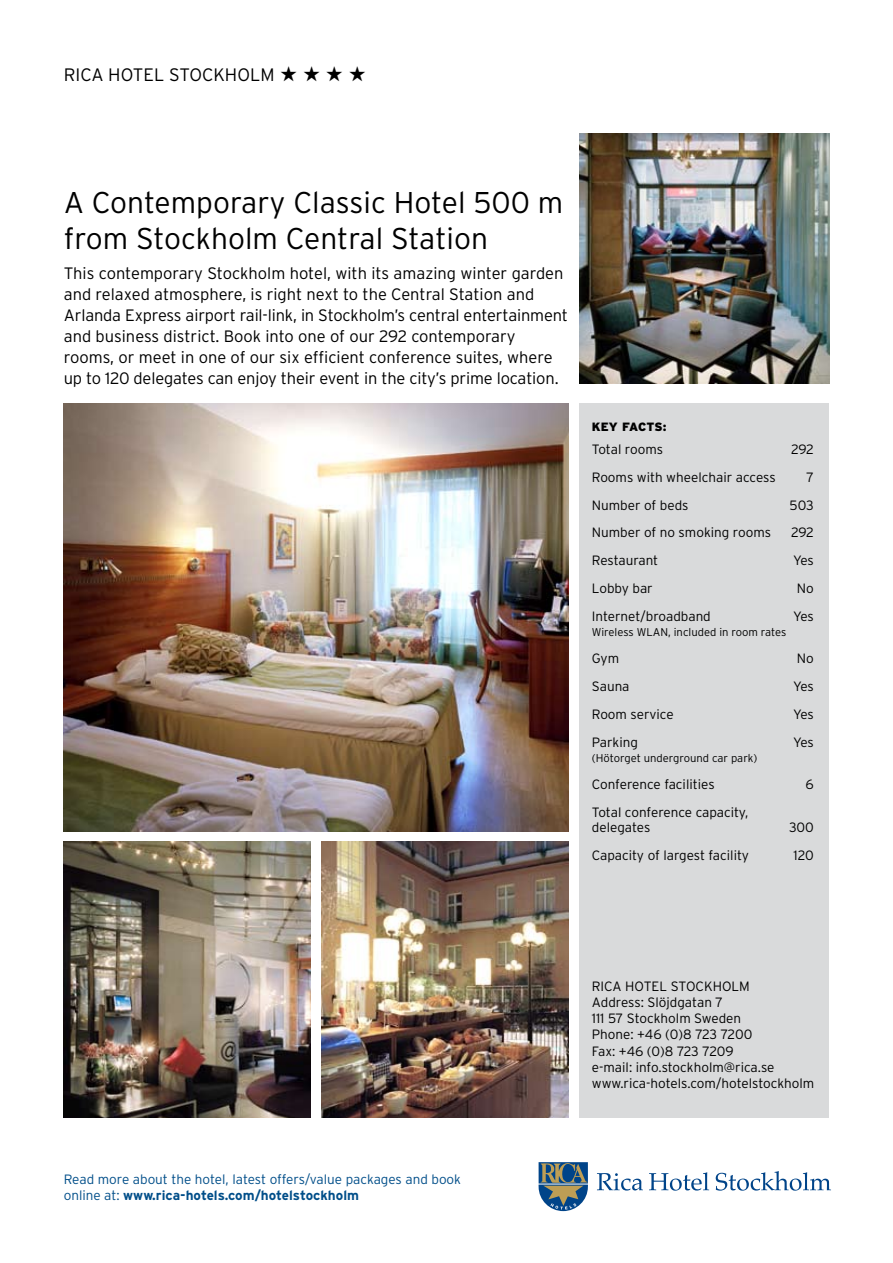
<style>
.page{position:relative;width:893px;height:1263px;background:#fff}
.page>*{position:absolute;margin:0;border:0;box-sizing:border-box;transform-origin:0 0}
.t1{font:300 30px/36px "Interstate";color:#000}
.t2{font:21px "Zapf Dingbats";color:#000}
.t3{font:300 18px "Interstate";color:#000}
.t4{font:300 16.5px/21px "Interstate";letter-spacing:-.01em;color:#000}
.t5{font:300 13.5px/16.2px "Interstate";color:#000}
.t6{font:300 13.5px/16.2px "Interstate";color:#004e89}
.t7{font:900 12px "Interstate";letter-spacing:-.005em;color:#000}
.t8{font:300 11.25px "Interstate";color:#000}
.s1{font-weight:700}
</style>
<div class="page">
<div style="left:579px;top:403px;width:250px;height:714px;background:#d9dadb"></div>
<img style="left:579px;top:133px;width:250px;height:250px">
<img style="left:322px;top:841px;width:246px;height:276px">
<img style="left:64px;top:403px;width:504px;height:429px">
<img style="left:64px;top:841px;width:246px;height:276px">
<svg style="left:538px;top:1162px;width:50px;height:49px;background:#607b8a"></svg>
<svg style="left:597px;top:1173px;width:46px;height:17px"></svg>
<svg style="left:649px;top:1172px;width:60px;height:19px"></svg>
<svg style="left:716px;top:1171px;width:115px;height:20px"></svg>
<h3 class="t3" style="left:64px;top:65px;width:22px">Rica</h3>
<h3 class="t3" style="left:108px;top:65px;width:24px">Hotel</h3>
<h3 class="t3" style="left:169px;top:65px;width:23px">Stockholm</h3>
<h2 class="t2" style="left:280px;top:64px;width:88px">★ ★ ★ ★</h2>
<h1 class="t1" style="left:64px;top:184px;width:501px">A Contemporary Classic Hotel 500 m from Stockholm Central Station</h1>
<p class="t4" style="left:64px;top:262px;width:506px">This contemporary Stockholm hotel, with its amazing winter garden and relaxed atmosphere, is right next to the Central Station and Arlanda Express airport rail-link, in Stockholm’s central entertainment and business district. Book into one of our 292 contemporary rooms, or meet in one of our six efficient conference suites, where up to 120 delegates can enjoy their event in the city’s prime location.</p>
<p class="t7" style="left:592px;top:419px;width:76px">KEY FACTS:</p>
<p class="t5" style="left:592px;top:441px;width:73px">Total rooms</p>
<p class="t5" style="left:791px;top:441px;width:24px">292</p>
<p class="t5" style="left:592px;top:469px;width:185px">Rooms with wheelchair access</p>
<p class="t5" style="left:806px;top:469px;width:9px">7</p>
<p class="t5" style="left:592px;top:497px;width:98px">Number of beds</p>
<p class="t5" style="left:789px;top:497px;width:26px">503</p>
<p class="t5" style="left:592px;top:524px;width:181px">Number of no smoking rooms</p>
<p class="t5" style="left:791px;top:524px;width:24px">292</p>
<p class="t5" style="left:592px;top:552px;width:68px">Restaurant</p>
<p class="t5" style="left:793px;top:552px;width:22px">Yes</p>
<p class="t5" style="left:592px;top:580px;width:62px">Lobby bar</p>
<p class="t5" style="left:797px;top:580px;width:18px">No</p>
<p class="t5" style="left:592px;top:608px;width:121px">Internet/broadband</p>
<p class="t5" style="left:793px;top:608px;width:22px">Yes</p>
<p class="t8" style="left:592px;top:625px;width:196px">Wireless WLAN, included in room rates</p>
<p class="t5" style="left:592px;top:650px;width:29px">Gym</p>
<p class="t5" style="left:797px;top:650px;width:18px">No</p>
<p class="t5" style="left:592px;top:678px;width:39px">Sauna</p>
<p class="t5" style="left:793px;top:678px;width:22px">Yes</p>
<p class="t5" style="left:592px;top:706px;width:83px">Room service</p>
<p class="t5" style="left:793px;top:706px;width:22px">Yes</p>
<p class="t5" style="left:592px;top:734px;width:48px">Parking</p>
<p class="t5" style="left:793px;top:734px;width:22px">Yes</p>
<p class="t8" style="left:592px;top:751px;width:167px">(Hötorget underground car park)</p>
<p class="t5" style="left:592px;top:776px;width:124px">Conference facilities</p>
<p class="t5" style="left:806px;top:776px;width:10px">6</p>
<p class="t5" style="left:592px;top:805px;width:158px;line-height:15px">Total conference capacity, delegates</p>
<p class="t5" style="left:789px;top:819px;width:26px">300</p>
<p class="t5" style="left:592px;top:847px;width:159px">Capacity of largest facility</p>
<p class="t5" style="left:793px;top:847px;width:22px">120</p>
<p class="t6" style="left:64px;top:1171px;width:399px">Read more about the hotel, latest offers/value packages and book online at: <span class="s1">www.rica-hotels.com/hotelstockholm</span></p>
<p class="t5" style="left:592px;top:978px;width:224px">RICA HOTEL STOCKHOLM<br>Address: Slöjdgatan 7<br>111 57 Stockholm Sweden<br>Phone: +46 (0)8 723 7200<br>Fax: +46 (0)8 723 7209<br>e-mail: info.stockholm@rica.se www.rica-hotels.com/hotelstockholm</p>
</div>
